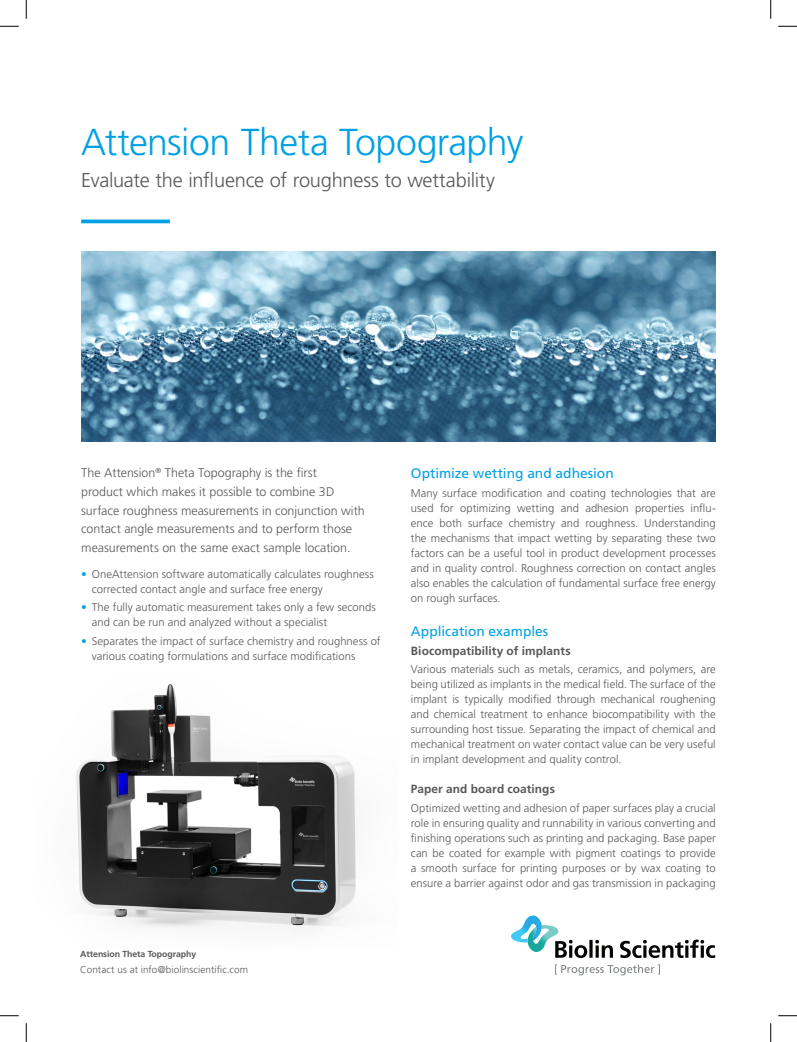
<style>
.page{position:relative;width:797px;height:1042px;background:#fff}
.page>*{position:absolute;margin:0;border:0;box-sizing:border-box;transform-origin:0 0}
.O_Heading_Cover_Blue{font:300 37.5px "Frutiger LT Std";letter-spacing:-.015em;color:#00a1e3}
.O_Sub_Heading_Cover{font:300 20px "Frutiger LT Std";letter-spacing:-.015em;color:#57585a}
.O_Sub_Heading_1_Page{font:13.75px "Frutiger LT Std";color:#00a1e3}
.O_Ingress_80_Straigh{font:300 12.5px/18.8px "Frutiger LT Std";color:#57585a}
.O_Sub_Heading_1_Page-2{font:700 11.88px "Frutiger LT Std";letter-spacing:.005em;color:#57585a}
.O_Sub_Heading_2_Page{font:700 11.88px "Frutiger LT Std";letter-spacing:.005em;color:#57585a}
.O_Body_Straight_80{font:300 11.25px/15px "Frutiger LT Std";color:#57585a;text-align:justify}
.O_Ingress_80_Straigh-2{font:300 11.25px/15px "Frutiger LT Std";color:#57585a}
.O_Contact_80{font:300 10px "Frutiger LT Std";letter-spacing:.005em;color:#57585a}
.t1{font:700 8.75px "Frutiger LT Std";letter-spacing:-.01em;color:#57585a}
.s1{font-weight:700;color:#00a1e3}
</style>
<div class="page">
<svg style="left:555px;top:964px;width:105px;height:11px"></svg>
<svg style="left:620px;top:939px;width:95px;height:18px"></svg>
<svg style="left:511px;top:915px;width:102px;height:42px"></svg>
<img style="left:81px;top:251px;width:634px;height:190px">
<svg style="left:81px;top:219px;width:89px;height:4px"></svg>
<img style="left:76px;top:684px;width:280px;height:244px">
<svg style="left:0;top:25px;width:19px;height:2px"></svg>
<svg style="left:778px;top:25px;width:19px;height:2px"></svg>
<svg style="left:0;top:1015px;width:19px;height:1px"></svg>
<svg style="left:778px;top:1015px;width:19px;height:1px"></svg>
<svg style="left:25px;top:0;width:2px;height:19px"></svg>
<svg style="left:25px;top:1023px;width:2px;height:18px"></svg>
<svg style="left:770px;top:0;width:1px;height:19px"></svg>
<svg style="left:770px;top:1023px;width:1px;height:18px"></svg>
<p class="O_Heading_Cover_Blue" style="left:81px;top:120px;width:443px">Attension Theta Topography</p>
<p class="O_Sub_Heading_Cover" style="left:81px;top:168px;width:415px">Evaluate the influence of roughness to wettability</p>
<p class="O_Ingress_80_Straigh" style="left:81px;top:463px;width:285px">The Attension<sup>®</sup> Theta Topography is the first<br>product which makes it possible to combine 3D surface roughness measurements in conjunction with contact angle measurements and to perform those measurements on the same exact sample location.</p>
<p class="O_Ingress_80_Straigh-2" style="left:92px;top:566px;width:283px;text-indent:-11px"><span class="s1">•</span> OneAttension software automatically calculates roughness corrected contact angle and surface free energy</p>
<p class="O_Ingress_80_Straigh-2" style="left:92px;top:600px;width:285px;text-indent:-11px"><span class="s1">•</span> The fully automatic measurement takes only a few seconds and can be run and analyzed without a specialist</p>
<p class="O_Ingress_80_Straigh-2" style="left:92px;top:633px;width:290px;text-indent:-11px"><span class="s1">•</span> Separates the impact of surface chemistry and roughness of various coating formulations and surface modifications</p>
<p class="t1" style="left:80px;top:948px;width:117px">Attension Theta Topography</p>
<p class="O_Contact_80" style="left:80px;top:964px;width:169px">Contact us at info@biolinscientific.com</p>
<p class="O_Sub_Heading_1_Page" style="left:411px;top:465px;width:204px">Optimize wetting and adhesion</p>
<p class="O_Ingress_80_Straigh-2" style="left:411px;top:485px;width:306px;text-align:justify">Many surface modification and coating technologies that are used for optimizing wetting and adhesion properties influ&shy;ence both surface chemistry and roughness. Understanding the mechanisms that impact wetting by separating these two factors can be a useful tool in product development processes and in quality control. Roughness correction on contact angles also enables the calculation of fundamental surface free energy on rough surfaces.</p>
<p class="O_Sub_Heading_1_Page" style="left:411px;top:622px;width:139px">Application examples</p>
<p class="O_Sub_Heading_1_Page-2" style="left:411px;top:643px;width:161px">Biocompatibility of implants</p>
<p class="O_Body_Straight_80" style="left:411px;top:661px;width:306px">Various materials such as metals, ceramics, and polymers, are being utilized as implants in the medical field. The surface of the implant is typically modified through mechanical roughening and chemical treatment to enhance biocompatibility with the surrounding host tissue. Separating the impact of chemical and mechanical treatment on water contact value can be very useful in implant development and quality control.</p>
<p class="O_Sub_Heading_2_Page" style="left:411px;top:781px;width:146px">Paper and board coatings</p>
<p class="O_Body_Straight_80" style="left:411px;top:800px;width:306px">Optimized wetting and adhesion of paper surfaces play a crucial role in ensuring quality and runnability in various converting and finishing operations such as printing and packaging. Base paper can be coated for example with pigment coatings to provide a smooth surface for printing purposes or by wax coating to ensure a barrier against odor and gas transmission in packaging</p>
</div>
